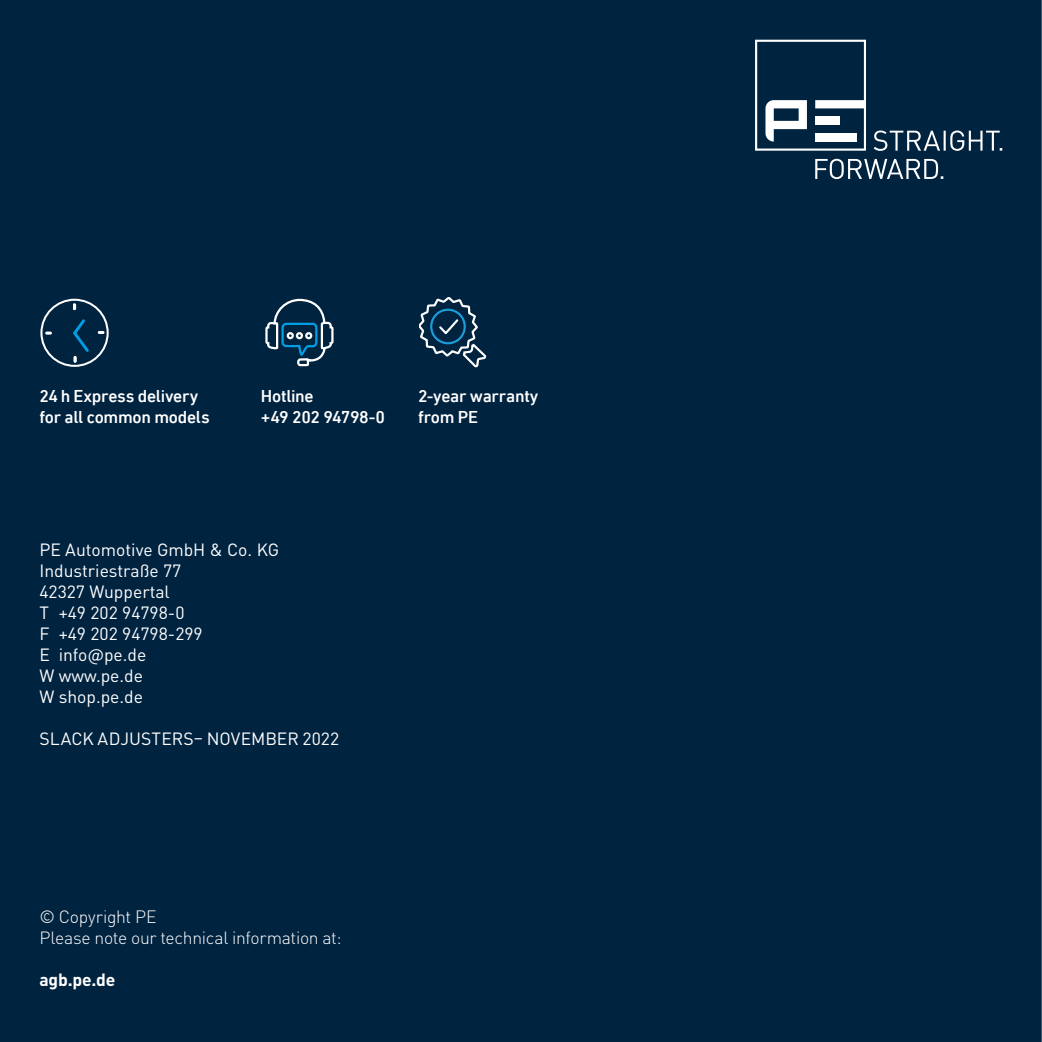
<style>
.page{position:relative;width:1042px;height:1042px;background:#002340}
.page>*{position:absolute;margin:0;border:0;box-sizing:border-box;transform-origin:0 0}
.t1{font:17.5px/21px "DIN Pro";color:#fff}
.t2{font:500 17.5px/21px "DIN Next LT Pro";letter-spacing:-.015em;color:#fff}
.t3{font:300 17.5px "DIN Pro";letter-spacing:-.015em;color:#fff}
.t4{font:300 17.5px "DIN Pro PE";letter-spacing:-.005em;color:#fff}
.t5{font:700 17.5px "DIN Pro";letter-spacing:-.01em;color:#fff}
</style>
<div class="page">
<svg style="left:815px;top:159px;width:128px;height:20px"></svg>
<svg style="left:873px;top:130px;width:129px;height:21px"></svg>
<svg style="left:755px;top:40px;width:111px;height:111px"></svg>
<div style="left:815px;top:117px;width:25px;height:8px;background:#fff"></div>
<hr style="left:1041px;top:0;width:1px;height:1042px;background:#fff">
<div style="left:40px;top:299px;width:69px;height:68px;border:2px solid #fff;border-radius:50%"></div>
<svg style="left:73px;top:303px;width:3px;height:7px"></svg>
<svg style="left:98px;top:331px;width:6px;height:3px"></svg>
<svg style="left:73px;top:319px;width:16px;height:44px"></svg>
<svg style="left:45px;top:331px;width:7px;height:4px"></svg>
<svg style="left:419px;top:298px;width:67px;height:69px"></svg>
<div style="left:430px;top:309px;width:36px;height:35px;border:2px solid #1b9dd9;border-radius:50%"></div>
<svg style="left:265px;top:298px;width:69px;height:69px"></svg>
<div style="left:287px;top:332px;width:7px;height:7px;border:2px solid #fff;border-radius:50%"></div>
<div style="left:296px;top:332px;width:7px;height:7px;border:2px solid #fff;border-radius:50%"></div>
<div style="left:305px;top:332px;width:7px;height:7px;border:2px solid #fff;border-radius:50%"></div>
<p class="t2" style="left:39px;top:385px;width:172px">24 h Express delivery for all common models</p>
<p class="t2" style="left:261px;top:385px;width:126px">Hotline<br>+49 202 94798-0</p>
<p class="t2" style="left:418px;top:385px;width:122px">2-year warranty from PE</p>
<p class="t1" style="left:39px;top:537px;width:241px">PE Automotive GmbH &amp; Co. KG<br>Industriestraße 77<br>42327 Wuppertal<br>T +49 202 94798-0<br>F +49 202 94798-299<br>E info@pe.de<br>W www.pe.de<br>W shop.pe.de</p>
<p class="t1" style="left:40px;top:726px;width:301px">SLACK ADJUSTERS– NOVEMBER 2022</p>
<p class="t4" style="left:39px;top:906px;width:119px">© Copyright PE</p>
<p class="t3" style="left:39px;top:925px;width:304px">Please note our technical information at:</p>
<p class="t5" style="left:39px;top:968px;width:77px">agb.pe.de</p>
</div>
